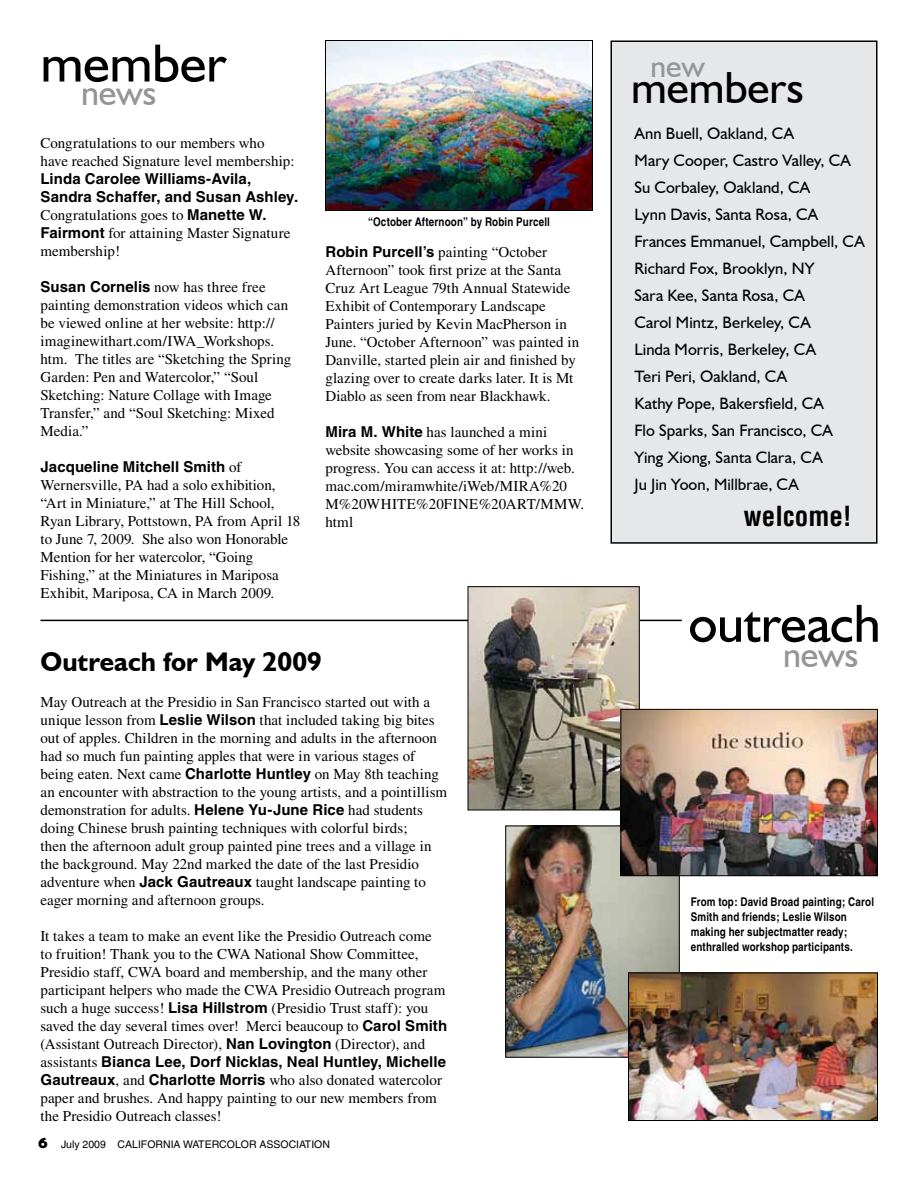
<style>
.page{position:relative;width:918px;height:1188px;background:#fff}
.page>*{position:absolute;margin:0;border:0;box-sizing:border-box;transform-origin:0 0}
.t1{font:54px "Humanist 521 BT";letter-spacing:-.005em;color:#000}
.t2{font:45px "Humanist 521 BT";color:#000}
.t3{font:36px "Humanist 521 BT";letter-spacing:-.005em;color:#939598}
.t4{font:31.5px "Humanist 521 BT";color:#939598}
.t5{font:700 27px "Humanist 521 BT";color:#000}
.t6{font:700 condensed 27px "Helvetica";color:#000}
.t7{font:16.5px/27px "Humanist 521 BT";letter-spacing:.005em;color:#000}
.t8{font:15px/18px "Times";color:#000}
.t9{font:700 15px/18px "Helvetica";letter-spacing:.005em;color:#000}
.t10{font:700 condensed 12px/15px "Helvetica";letter-spacing:.015em;color:#000}
.t11{font:10.5px "Helvetica";color:#000}
.s1{font-family:"Helvetica";font-weight:700}
.s2{font-family:"Times";font-weight:400}
.s3{font-family:"Humanist 521 BT";font-weight:800;font-size:15px}
</style>
<div class="page">
<hr style="left:40px;top:620px;width:642px;height:1px;background:#000">
<div style="left:611px;top:41px;width:266px;height:502px;background:#e6e7e8"></div>
<div style="left:610px;top:40px;width:268px;height:504px;border:2px solid #000"></div>
<img style="left:327px;top:42px;width:264px;height:167px">
<div style="left:325px;top:40px;width:268px;height:171px;border:1px solid #000"></div>
<img style="left:470px;top:588px;width:167px;height:220px">
<div style="left:468px;top:586px;width:171px;height:224px;border:1px solid #000"></div>
<img style="left:508px;top:828px;width:169px;height:227px">
<div style="left:506px;top:826px;width:173px;height:231px;border:1px solid #000"></div>
<img style="left:630px;top:975px;width:246px;height:144px">
<div style="left:628px;top:973px;width:250px;height:148px;border:1px solid #000"></div>
<img style="left:623px;top:711px;width:253px;height:163px">
<div style="left:621px;top:709px;width:257px;height:167px;border:1px solid #000"></div>
<h1 class="t1" style="left:40px;top:30px;width:187px">member</h1>
<h3 class="t3" style="left:81px;top:71px;width:77px">news</h3>
<p class="t8" style="left:40px;top:134px;width:256px">Congratulations to our members who have reached Signature level membership:</p>
<p class="t9" style="left:40px;top:170px;width:259px">Linda Carolee Williams-Avila,<br>Sandra Schaffer, and Susan Ashley.</p>
<p class="t8" style="left:40px;top:206px;width:251px">Congratulations goes to <span class="s1">Manette W.<br>Fairmont</span> for attaining Master Signature membership!</p>
<p class="t8" style="left:40px;top:278px;width:252px"><span class="s1">Susan Cornelis</span> now has three free painting demonstration videos which can be viewed online at her website: http:// imaginewithart.com/IWA_Workshops. htm. The titles are “Sketching the Spring Garden: Pen and Watercolor,” “Soul Sketching: Nature Collage with Image Transfer,” and “Soul Sketching: Mixed Media.”</p>
<p class="t9" style="left:40px;top:458px;width:202px">Jacqueline Mitchell Smith <span class="s2">of</span></p>
<p class="t8" style="left:40px;top:476px;width:261px">Wernersville, PA had a solo exhibition, “Art in Miniature,” at The Hill School, Ryan Library, Pottstown, PA from April 18 to June 7, 2009. She also won Honorable Mention for her watercolor, “Going Fishing,” at the Miniatures in Mariposa Exhibit, Mariposa, CA in March 2009.</p>
<p class="t10" style="left:368px;top:214px;width:183px">“October Afternoon” by Robin Purcell</p>
<p class="t8" style="left:326px;top:243px;width:255px"><span class="s1">Robin Purcell’s</span> painting “October Afternoon” took first prize at the Santa Cruz Art League 79th Annual Statewide Exhibit of Contemporary Landscape Painters juried by Kevin MacPherson in June. “October Afternoon” was painted in Danville, started plein air and finished by glazing over to create darks later. It is Mt Diablo as seen from near Blackhawk.</p>
<p class="t8" style="left:326px;top:423px;width:260px"><span class="s1">Mira M. White</span> has launched a mini website showcasing some of her works in progress. You can access it at: http://web. mac.com/miramwhite/iWeb/MIRA%20<br>M%20WHITE%20FINE%20ART/MMW. html</p>
<h3 class="t5" style="left:40px;top:645px;width:283px">Outreach for May 2009</h3>
<p class="t8" style="left:40px;top:693px;width:408px">May Outreach at the Presidio in San Francisco started out with a unique lesson from <span class="s1">Leslie Wilson</span> that included taking big bites out of apples. Children in the morning and adults in the afternoon had so much fun painting apples that were in various stages of being eaten. Next came <span class="s1">Charlotte Huntley</span> on May 8th teaching an encounter with abstraction to the young artists, and a pointillism demonstration for adults. <span class="s1">Helene Yu-June Rice</span> had students doing Chinese brush painting techniques with colorful birds;<br>then the afternoon adult group painted pine trees and a village in the background. May 22nd marked the date of the last Presidio adventure when <span class="s1">Jack Gautreaux</span> taught landscape painting to eager morning and afternoon groups.</p>
<p class="t8" style="left:40px;top:927px;width:408px">It takes a team to make an event like the Presidio Outreach come<br>to fruition! Thank you to the CWA National Show Committee, Presidio staff, CWA board and membership, and the many other participant helpers who made the CWA Presidio Outreach program such a huge success! <span class="s1">Lisa Hillstrom</span> (Presidio Trust staff): you saved the day several times over! Merci beaucoup to <span class="s1">Carol Smith </span>(Assistant Outreach Director), <span class="s1">Nan Lovington</span> (Director), and</p>
<p class="t9" style="left:40px;top:1052px;width:407px"><span class="s2">assistants</span> Bianca Lee, Dorf Nicklas, Neal Huntley, Michelle</p>
<p class="t8" style="left:40px;top:1071px;width:403px"><span class="s1">Gautreaux</span>, and <span class="s1">Charlotte Morris</span> who also donated watercolor paper and brushes. And happy painting to our new members from the Presidio Outreach classes!</p>
<p class="t11" style="left:38px;top:1138px;width:294px"><span class="s3">6</span> July 2009 CALIFORNIA WATERCOLOR ASSOCIATION</p>
<h3 class="t4" style="left:651px;top:46px;width:56px">new</h3>
<h2 class="t2" style="left:631px;top:60px;width:174px">members</h2>
<p class="t7" style="left:634px;top:119px;width:232px">Ann Buell, Oakland, CA<br>Mary Cooper, Castro Valley, CA<br>Su Corbaley, Oakland, CA<br>Lynn Davis, Santa Rosa, CA<br>Frances Emmanuel, Campbell, CA<br>Richard Fox, Brooklyn, NY<br>Sara Kee, Santa Rosa, CA<br>Carol Mintz, Berkeley, CA<br>Linda Morris, Berkeley, CA<br>Teri Peri, Oakland, CA !"#$%&amp;'()*+&amp;,"-*./0*12+&amp;34<br>Flo Sparks, San Francisco, CA<br>Ying Xiong, Santa Clara, CA<br>Ju Jin Yoon, Millbrae, CA</p>
<h3 class="t6" style="left:744px;top:500px;width:109px">welcome!</h3>
<h1 class="t1" style="left:688px;top:590px;width:194px">outreach</h1>
<h3 class="t3" style="left:783px;top:632px;width:77px">news</h3>
<p class="t10" style="left:691px;top:894px;width:185px">From top: David Broad painting; Carol Smith and friends; Leslie Wilson making her subjectmatter ready; enthralled workshop participants.</p>
</div>
